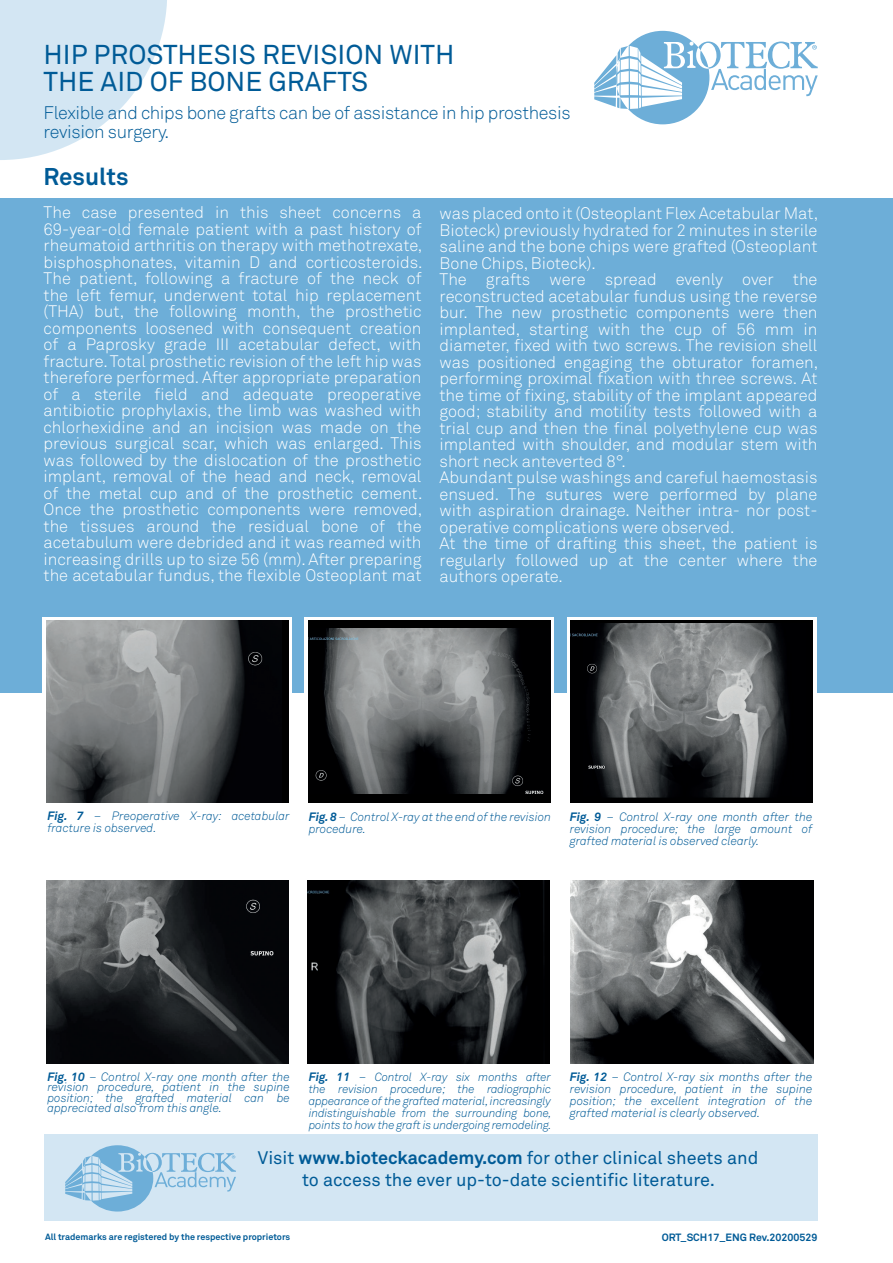
<style>
.page{position:relative;width:893px;height:1263px;background:#fff}
.page>*{position:absolute;margin:0;border:0;box-sizing:border-box;transform-origin:0 0}
.t1{font:27px "Akkurat Pro";color:#005b97}
.t2{font:700 24px "Akkurat Pro";color:#005b97}
.t3{font:18px/21.6px "Akkurat Pro";color:#005b97;text-align:center}
.t4{font:18px/19.5px "Akkurat Light Pro";letter-spacing:-.02em;color:#005b97}
.t5{font:16.5px/16.5px "Akkurat Light Pro";color:#fff;text-align:justify}
.t6{font:italic 12px/12px "Akkurat Light Pro";color:#005b97;text-align:justify}
.t7{font:italic 11.7px/12px "Akkurat Light Pro";letter-spacing:-.01em;color:#005b97;text-align:justify}
.t8{font:700 10.5px "Akkurat Pro";color:#005b97}
.t9{font:700 9px "Akkurat Pro";color:#005b97}
.s1{font-family:"Akkurat Pro";font-weight:700}
.s2{font-family:"Akkurat Pro";font-weight:700;font-size:12px}
.s3{font-size:12px}
.s4{font-weight:700}
</style>
<div class="page">
<svg style="left:0;top:0;width:167px;height:160px"></svg>
<svg style="left:594px;top:31px;width:224px;height:93px"></svg>
<div style="left:0;top:199px;width:893px;height:494px;background:#6daed8"></div>
<div style="left:44px;top:1134px;width:773px;height:86px;background:#d3e6f3"></div>
<svg style="left:65px;top:1145px;width:171px;height:66px"></svg>
<img style="left:46px;top:881px;width:242px;height:182px">
<img style="left:307px;top:881px;width:243px;height:182px">
<img style="left:571px;top:881px;width:242px;height:182px">
<div style="left:43px;top:617px;width:249px;height:189px;background:#fff"></div>
<div style="left:46px;top:620px;width:242px;height:183px;background:#000"></div>
<img style="left:46px;top:620px;width:217px;height:183px">
<div style="left:305px;top:617px;width:249px;height:189px;background:#fff"></div>
<div style="left:308px;top:620px;width:243px;height:183px;background:#000"></div>
<img style="left:308px;top:629px;width:236px;height:164px">
<svg style="left:567px;top:617px;width:249px;height:189px;fill:#fff"></svg>
<img style="left:570px;top:623px;width:243px;height:180px">
<p class="t1" style="left:44px;top:39px;width:412px">HIP PROSTHESIS REVISION WITH</p>
<p class="t1" style="left:44px;top:66px;width:326px">THE AID OF BONE GRAFTS</p>
<p class="t4" style="left:44px;top:103px;width:528px">Flexible and chips bone grafts can be of assistance in hip prosthesis revision surgery.</p>
<p class="t2" style="left:44px;top:161px;width:86px">Results</p>
<p class="t5" style="left:44px;top:204px;width:380px">The case presented in this sheet concerns a 69-year-old female patient with a past history of rheumatoid arthritis on therapy with methotrexate, bisphosphonates, vitamin D and corticosteroids.<br>The patient, following a fracture of the neck of the left femur, underwent total hip replacement (THA) but, the following month, the prosthetic components loosened with consequent creation of a Paprosky grade III acetabular defect, with fracture. Total prosthetic revision of the left hip was therefore performed. After appropriate preparation of a sterile field and adequate preoperative antibiotic prophylaxis, the limb was washed with chlorhexidine and an incision was made on the previous surgical scar, which was enlarged. This was followed by the dislocation of the prosthetic implant, removal of the head and neck, removal of the metal cup and of the prosthetic cement.<br>Once the prosthetic components were removed, the tissues around the residual bone of the acetabulum were debrided and it was reamed with increasing drills up to size 56 (mm). After preparing the acetabular fundus, the flexible Osteoplant mat</p>
<p class="t5" style="left:440px;top:205px;width:380px">was placed onto it (Osteoplant Flex Acetabular Mat, Bioteck) previously hydrated for 2 minutes in sterile saline and the bone chips were grafted (Osteoplant Bone Chips, Bioteck).</p>
<p class="t5" style="left:440px;top:271px;width:380px">The grafts were spread evenly over the reconstructed acetabular fundus using the reverse bur. The new prosthetic components were then implanted, starting with the cup of 56 mm in diameter, fixed with two screws. The revision shell was positioned engaging the obturator foramen, performing proximal fixation with three screws. At the time of fixing, stability of the implant appeared good; stability and motility tests followed with a trial cup and then the final polyethylene cup was implanted with shoulder, and modular stem with short neck anteverted 8°.</p>
<p class="t5" style="left:440px;top:469px;width:379px">Abundant pulse washings and careful haemostasis ensued. The sutures were performed by plane with aspiration drainage. Neither intra- nor post&shy;operative complications were observed.</p>
<p class="t5" style="left:440px;top:535px;width:379px">At the time of drafting this sheet, the patient is regularly followed up at the center where the authors operate.</p>
<p class="t6" style="left:47px;top:809px;width:244px"><span class="s1">Fig. 7</span> – Preoperative X-ray: acetabular fracture is observed.</p>
<p class="t6" style="left:309px;top:811px;width:244px"><span class="s1">Fig. 8</span> – Control X-ray at the end of the revision procedure.</p>
<p class="t6" style="left:570px;top:811px;width:244px"><span class="s1">Fig. 9</span> – Control X-ray one month after the revision procedure; the large amount of grafted material is observed clearly.</p>
<p class="t6" style="left:47px;top:1071px;width:244px;line-height:10.5px"><span class="s1">Fig. 10</span> – Control X-ray one month after the revision procedure, patient in the supine position; the grafted material can be appreciated also from this angle.</p>
<p class="t7" style="left:309px;top:1071px;width:244px"><span class="s2">Fig. 11</span> <span class="s3">–</span> Control X-ray six months after the revision procedure; the radiographic appearance of the grafted material, increasingly indistinguishable from the surrounding bone, points to how the graft is undergoing remodeling.</p>
<p class="t6" style="left:570px;top:1071px;width:244px"><span class="s1">Fig. 12</span> – Control X-ray six months after the revision procedure, patient in the supine position; the excellent integration of the grafted material is clearly observed.</p>
<p class="t3" style="left:258px;top:1147px;width:502px">Visit <span class="s4">www.bioteckacademy.com</span> for other clinical sheets and to access the ever up-to-date scientific literature.</p>
<p class="t9" style="left:45px;top:1231px;width:247px">All trademarks are registered by the respective proprietors</p>
<p class="t8" style="left:662px;top:1231px;width:157px">ORT_SCH17_ENG Rev.20200529</p>
</div>
